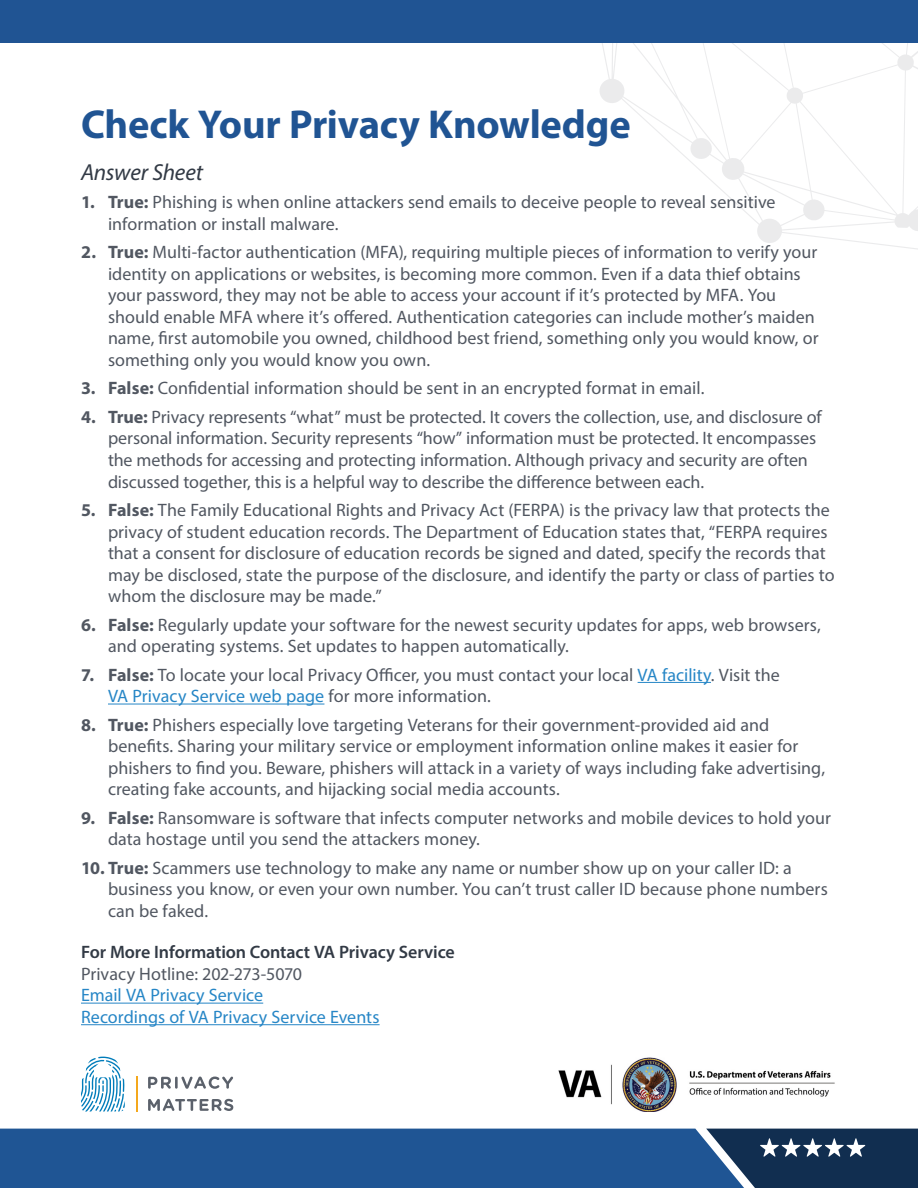
<style>
.page{position:relative;width:918px;height:1188px;background:#fff}
.page>*{position:absolute;margin:0;border:0;box-sizing:border-box;transform-origin:0 0}
.t1{font:700 40.5px "Myriad Pro";letter-spacing:-.005em;color:#205493}
.Subtitle{font:italic 23.25px "Myriad Pro";letter-spacing:-.01em;color:#323a45}
.t2{font:18px/21.6px "Myriad Pro";color:#515761}
.Body_Text{font:18px/21.6px "Myriad Pro";color:#2686c6}
.Heading_3{font:600 18px "Myriad Pro";letter-spacing:-.005em;color:#323a45}
.s1{font-weight:700}
.s2{color:#2686c6}
.s3{color:#515761}
</style>
<div class="page">
<svg style="left:600px;top:43px;width:318px;height:207px"></svg>
<div style="left:0;top:0;width:918px;height:43px;background:#205493"></div>
<div style="left:0;top:1129px;width:706px;height:59px;background:#1f5594"></div>
<svg style="left:706px;top:1129px;width:212px;height:59px;background:#294566"></svg>
<hr style="left:638px;top:682px;width:73px;height:1px;background:#2686c6">
<hr style="left:108px;top:704px;width:216px;height:1px;background:#2686c6">
<hr style="left:81px;top:1003px;width:182px;height:1px;background:#2686c6">
<hr style="left:81px;top:1024px;width:299px;height:1px;background:#2686c6">
<hr style="left:136px;top:1076px;width:2px;height:35px;background:#f4a81d">
<svg style="left:148px;top:1077px;width:85px;height:12px"></svg>
<svg style="left:148px;top:1099px;width:85px;height:12px"></svg>
<svg style="left:81px;top:1057px;width:44px;height:55px"></svg>
<img style="left:558px;top:1057px;width:277px;height:55px">
<h1 class="t1" style="left:81px;top:98px;width:551px">Check Your Privacy Knowledge</h1>
<p class="Subtitle" style="left:81px;top:158px;width:124px">Answer Sheet</p>
<p class="t2" style="left:108px;top:191px;width:669px;text-indent:-27px"><span class="s1">1. True:</span> Phishing is when online attackers send emails to deceive people to reveal sensitive information or install malware.</p>
<p class="t2" style="left:108px;top:241px;width:712px;text-indent:-27px"><span class="s1">2. True:</span> Multi-factor authentication (MFA), requiring multiple pieces of information to verify your identity on applications or websites, is becoming more common. Even if a data thief obtains your password, they may not be able to access your account if it’s protected by MFA. You should enable MFA where it’s offered. Authentication categories can include mother’s maiden name, first automobile you owned, childhood best friend, something only you would know, or something only you would know you own.</p>
<p class="t2" style="left:81px;top:377px;width:625px"><span class="s1">3. False:</span> Confidential information should be sent in an encrypted format in email.</p>
<p class="t2" style="left:108px;top:406px;width:715px;text-indent:-27px"><span class="s1">4. True:</span> Privacy represents “what” must be protected. It covers the collection, use, and disclosure of personal information. Security represents “how” information must be protected. It encompasses the methods for accessing and protecting information. Although privacy and security are often discussed together, this is a helpful way to describe the difference between each.</p>
<p class="t2" style="left:108px;top:499px;width:728px;text-indent:-27px"><span class="s1">5. False:</span> The Family Educational Rights and Privacy Act (FERPA) is the privacy law that protects the privacy of student education records. The Department of Education states that, “FERPA requires that a consent for disclosure of education records be signed and dated, specify the records that may be disclosed, state the purpose of the disclosure, and identify the party or class of parties to whom the disclosure may be made.”</p>
<p class="t2" style="left:108px;top:614px;width:714px;text-indent:-27px"><span class="s1">6. False:</span> Regularly update your software for the newest security updates for apps, web browsers, and operating systems. Set updates to happen automatically.</p>
<p class="t2" style="left:108px;top:664px;width:673px;text-indent:-27px"><span class="s1">7. False:</span> To locate your local Privacy Officer, you must contact your local <span class="s2">VA facility</span>. Visit the<br><span class="s2">VA Privacy Service web page</span> for more information.</p>
<p class="t2" style="left:108px;top:713px;width:719px;text-indent:-27px"><span class="s1">8. True:</span> Phishers especially love targeting Veterans for their government-provided aid and benefits. Sharing your military service or employment information online makes it easier for phishers to find you. Beware, phishers will attack in a variety of ways including fake advertising, creating fake accounts, and hijacking social media accounts.</p>
<p class="t2" style="left:108px;top:807px;width:724px;text-indent:-27px"><span class="s1">9. False:</span> Ransomware is software that infects computer networks and mobile devices to hold your data hostage until you send the attackers money.</p>
<p class="t2" style="left:108px;top:857px;width:721px;text-indent:-27px"><span class="s1">10. True:</span> Scammers use technology to make any name or number show up on your caller ID: a business you know, or even your own number. You can’t trust caller ID because phone numbers can be faked.</p>
<h2 class="Heading_3" style="left:81px;top:941px;width:375px">For More Information Contact VA Privacy Service</h2>
<p class="Body_Text" style="left:81px;top:963px;width:300px"><span class="s3">Privacy Hotline: 202-273-5070<br></span>Email VA Privacy Service<br>Recordings of VA Privacy Service Events</p>
</div>
